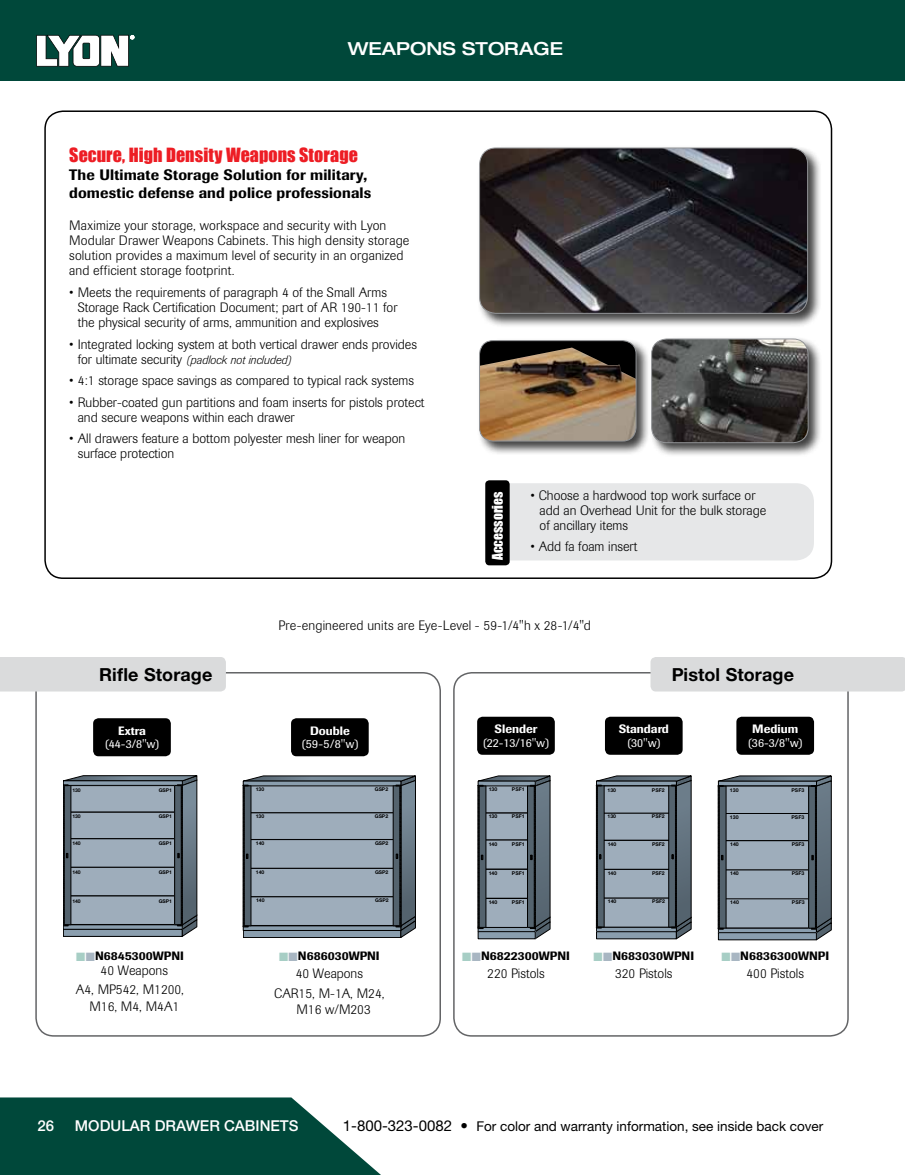
<style>
.page{position:relative;width:905px;height:1175px;background:#fff}
.page>*{position:absolute;margin:0;border:0;box-sizing:border-box;transform-origin:0 0}
.t1{font:18px "Impact";letter-spacing:.005em;color:#ed1d24}
.t2{font:700 18px "Helvetica Neue";letter-spacing:.005em;color:#000}
.t3{font:500 expanded 18px "Helvetica Neue";color:#fff}
.t4{font:500 15px/18px "Imago";letter-spacing:.01em;color:#000}
.t5{font:500 15px "Helvetica Neue";color:#fff}
.t6{font:300 13.5px/15px "Imago";color:#000}
.t7{font:13.5px "Helvetica Neue";color:#000}
.t8{font:13.5px "Impact";color:#fff}
.t9{font:500 12px "Imago";color:#000}
.t10{font:12px "Imago";letter-spacing:.02em;color:#fff}
.t11{font:italic 300 12px "Imago";color:#000}
.t12{font:500 12px "Imago";color:#fff}
.t13{font:700 5.1px "Helvetica Neue";color:#000}
.s1{font-style:normal;font-size:13.5px}
.s2{color:#a7cec5}
.s3{color:#a8b6c2}
.s4{font-size:15px}
</style>
<div class="page">
<div style="left:0;top:0;width:904px;height:81px;background:#00483a"></div>
<svg style="left:36px;top:35px;width:98px;height:32px"></svg>
<div style="left:485px;top:483px;width:329px;height:77px;background:#e6e7e8;border-radius:18px"></div>
<div style="left:35px;top:672px;width:406px;height:364px;border:2px solid #636466;border-radius:18px"></div>
<svg style="left:63px;top:775px;width:134px;height:162px;background:#808e9a"></svg>
<svg style="left:243px;top:775px;width:173px;height:162px;background:#84929f"></svg>
<div style="left:0;top:657px;width:226px;height:34px;background:#dadbdc"></div>
<div style="left:649px;top:336px;width:173px;height:121px;background:#000;opacity:.75"></div>
<img style="left:651px;top:339px;width:157px;height:104px">
<div style="left:651px;top:339px;width:157px;height:104px;border:1px solid #939598;border-radius:15px"></div>
<div style="left:477px;top:338px;width:173px;height:117px;background:#000;opacity:.75"></div>
<div style="left:479px;top:341px;width:157px;height:100px;background:#000;border-radius:14px"></div>
<img style="left:479px;top:347px;width:157px;height:94px">
<div style="left:479px;top:340px;width:157px;height:101px;border:1px solid #939598;border-radius:14px"></div>
<div style="left:477px;top:146px;width:345px;height:182px;background:#000;opacity:.75"></div>
<img style="left:479px;top:148px;width:328px;height:165px">
<div style="left:479px;top:148px;width:329px;height:166px;border:1px solid #939598;border-radius:16px"></div>
<div style="left:93px;top:718px;width:78px;height:38px;background:#000;border-radius:5px"></div>
<div style="left:291px;top:718px;width:78px;height:38px;background:#000;border-radius:5px"></div>
<div style="left:453px;top:672px;width:395px;height:364px;border:2px solid #636466;border-radius:18px"></div>
<svg style="left:478px;top:775px;width:72px;height:164px;background:#74828d"></svg>
<svg style="left:596px;top:775px;width:95px;height:164px;background:#798793"></svg>
<svg style="left:717px;top:775px;width:115px;height:165px;background:#7d8b96"></svg>
<div style="left:650px;top:657px;width:254px;height:34px;background:#dadbdc"></div>
<svg style="left:0;top:1097px;width:381px;height:78px;background:#1f5e52"></svg>
<div style="left:736px;top:716px;width:78px;height:38px;background:#000;border-radius:5px"></div>
<div style="left:605px;top:716px;width:77px;height:38px;background:#000;border-radius:5px"></div>
<div style="left:477px;top:716px;width:78px;height:38px;background:#000;border-radius:5px"></div>
<div style="left:485px;top:480px;width:24px;height:85px;background:#000;border-radius:4px"></div>
<h1 class="t3" style="left:348px;top:37px;width:216px">WEAPONS STORAGE</h1>
<h1 class="t1" style="left:69px;top:141px;width:290px">Secure, High Density Weapons Storage</h1>
<p class="t4" style="left:69px;top:166px;width:303px">The Ultimate Storage Solution for military, domestic defense and police professionals</p>
<p class="t6" style="left:69px;top:218px;width:341px">Maximize your storage, workspace and security with Lyon Modular Drawer Weapons Cabinets. This high density storage solution provides a maximum level of security in an organized and efficient storage footprint.</p>
<p class="t6" style="left:78px;top:285px;width:321px;text-indent:-9px">• Meets the requirements of paragraph 4 of the Small Arms<br>Storage Rack Certification Document; part of AR 190-11 for the physical security of arms, ammunition and explosives</p>
<p class="t6" style="left:69px;top:337px;width:349px">• Integrated locking system at both vertical drawer ends provides</p>
<p class="t11" style="left:78px;top:352px;width:215px"><span class="s1">for ultimate security</span> (padlock not included)</p>
<p class="t6" style="left:69px;top:373px;width:346px">• 4:1 storage space savings as compared to typical rack systems</p>
<p class="t6" style="left:78px;top:395px;width:348px;text-indent:-9px">• Rubber-coated gun partitions and foam inserts for pistols protect and secure weapons within each drawer</p>
<p class="t6" style="left:78px;top:431px;width:329px;text-indent:-9px">• All drawers feature a bottom polyester mesh liner for weapon surface protection</p>
<p class="t8" style="left:487px;top:560px;width:70px;rotate:-90deg">Accessories</p>
<p class="t6" style="left:539px;top:488px;width:228px;text-indent:-9px">• Choose a hardwood top work surface or add an Overhead Unit for the bulk storage of ancillary items</p>
<p class="t6" style="left:530px;top:539px;width:108px">• Add fa foam insert</p>
<h1 class="t2" style="left:99px;top:663px;width:115px">Rifle Storage</h1>
<p class="t13" style="left:72px;top:785px;width:10px">130</p>
<p class="t13" style="left:72px;top:812px;width:10px">130</p>
<p class="t13" style="left:72px;top:839px;width:10px">140</p>
<p class="t13" style="left:72px;top:868px;width:10px">140</p>
<p class="t13" style="left:72px;top:896px;width:10px">140</p>
<p class="t12" style="left:118px;top:723px;width:29px">Extra</p>
<p class="t10" style="left:105px;top:737px;width:56px">(44-3/8"w)</p>
<p class="t13" style="left:159px;top:785px;width:15px">GSP1</p>
<p class="t13" style="left:159px;top:812px;width:15px">GSP1</p>
<p class="t13" style="left:159px;top:839px;width:15px">GSP1</p>
<p class="t13" style="left:159px;top:868px;width:15px">GSP1</p>
<p class="t13" style="left:159px;top:896px;width:15px">GSP1</p>
<p class="t9" style="left:76px;top:948px;width:109px"><span class="s2">■</span><span class="s3">■</span>N6845300WPNI</p>
<p class="t6" style="left:76px;top:960px;width:110px;line-height:19.8px;text-indent:25px">40 Weapons<br>A4, MP542, M1200,</p>
<p class="t6" style="left:89px;top:998px;width:91px">M16, M4, M4A1</p>
<p class="t6" style="left:278px;top:617px;width:314px">Pre-engineered units are Eye-Level - 59-1/4"h x 28-1/4"d</p>
<h1 class="t2" style="left:671px;top:663px;width:124px">Pistol Storage</h1>
<p class="t12" style="left:310px;top:723px;width:41px">Double</p>
<p class="t10" style="left:301px;top:737px;width:59px">(59-5/8"w)</p>
<p class="t12" style="left:494px;top:721px;width:44px">Slender</p>
<p class="t10" style="left:483px;top:735px;width:68px">(22-13/16"w)</p>
<p class="t12" style="left:618px;top:721px;width:52px">Standard</p>
<p class="t10" style="left:627px;top:735px;width:35px">(30"w)</p>
<p class="t12" style="left:752px;top:721px;width:47px">Medium</p>
<p class="t10" style="left:748px;top:735px;width:56px">(36-3/8"w)</p>
<p class="t13" style="left:256px;top:785px;width:10px">130</p>
<p class="t13" style="left:256px;top:812px;width:10px">130</p>
<p class="t13" style="left:375px;top:785px;width:15px">GSP2</p>
<p class="t13" style="left:375px;top:812px;width:15px">GSP2</p>
<p class="t13" style="left:489px;top:785px;width:10px">130</p>
<p class="t13" style="left:512px;top:785px;width:14px">PSF1</p>
<p class="t13" style="left:489px;top:812px;width:10px">130</p>
<p class="t13" style="left:512px;top:812px;width:14px">PSF1</p>
<p class="t13" style="left:607px;top:785px;width:10px">130</p>
<p class="t13" style="left:607px;top:812px;width:10px">130</p>
<p class="t13" style="left:652px;top:785px;width:14px">PSF2</p>
<p class="t13" style="left:652px;top:812px;width:14px">PSF2</p>
<p class="t13" style="left:730px;top:786px;width:10px">130</p>
<p class="t13" style="left:730px;top:812px;width:10px">130</p>
<p class="t13" style="left:791px;top:786px;width:14px">PSF3</p>
<p class="t13" style="left:791px;top:812px;width:14px">PSF3</p>
<p class="t13" style="left:256px;top:839px;width:10px">140</p>
<p class="t13" style="left:375px;top:839px;width:15px">GSP2</p>
<p class="t13" style="left:489px;top:840px;width:10px">140</p>
<p class="t13" style="left:512px;top:840px;width:14px">PSF1</p>
<p class="t13" style="left:607px;top:840px;width:10px">140</p>
<p class="t13" style="left:652px;top:840px;width:14px">PSF2</p>
<p class="t13" style="left:730px;top:840px;width:10px">140</p>
<p class="t13" style="left:791px;top:840px;width:14px">PSF3</p>
<p class="t13" style="left:256px;top:868px;width:10px">140</p>
<p class="t13" style="left:375px;top:868px;width:15px">GSP2</p>
<p class="t13" style="left:489px;top:869px;width:10px">140</p>
<p class="t13" style="left:512px;top:869px;width:14px">PSF1</p>
<p class="t13" style="left:607px;top:868px;width:10px">140</p>
<p class="t13" style="left:652px;top:868px;width:14px">PSF2</p>
<p class="t13" style="left:730px;top:869px;width:10px">140</p>
<p class="t13" style="left:791px;top:869px;width:14px">PSF3</p>
<p class="t13" style="left:256px;top:896px;width:10px">140</p>
<p class="t13" style="left:375px;top:896px;width:15px">GSP2</p>
<p class="t13" style="left:489px;top:898px;width:10px">140</p>
<p class="t13" style="left:512px;top:898px;width:14px">PSF1</p>
<p class="t13" style="left:608px;top:897px;width:10px">140</p>
<p class="t13" style="left:652px;top:897px;width:14px">PSF2</p>
<p class="t13" style="left:730px;top:898px;width:10px">140</p>
<p class="t13" style="left:791px;top:898px;width:14px">PSF3</p>
<p class="t9" style="left:279px;top:948px;width:102px"><span class="s2">■</span><span class="s3">■</span>N686030WPNI</p>
<p class="t6" style="left:274px;top:963px;width:112px;line-height:19.8px;text-align:center">40 Weapons<br>CAR15, M-1A, M24,</p>
<p class="t6" style="left:296px;top:1002px;width:76px">M16 w/M203</p>
<p class="t9" style="left:462px;top:948px;width:109px"><span class="s2">■</span><span class="s3">■</span>N6822300WPNI</p>
<p class="t6" style="left:487px;top:965px;width:59px">220 Pistols</p>
<p class="t9" style="left:593px;top:948px;width:102px"><span class="s2">■</span><span class="s3">■</span>N683030WPNI</p>
<p class="t6" style="left:615px;top:965px;width:59px">320 Pistols</p>
<p class="t9" style="left:721px;top:948px;width:109px"><span class="s2">■</span><span class="s3">■</span>N6836300WNPI</p>
<p class="t6" style="left:746px;top:965px;width:59px">400 Pistols</p>
<p class="t5" style="left:37px;top:1117px;width:18px">26</p>
<p class="t5" style="left:75px;top:1117px;width:225px">MODULAR DRAWER CABINETS</p>
<p class="t7" style="left:343px;top:1118px;width:482px"><span class="s4">1-800-323-0082 •</span> For color and warranty information, see inside back cover</p>
</div>
